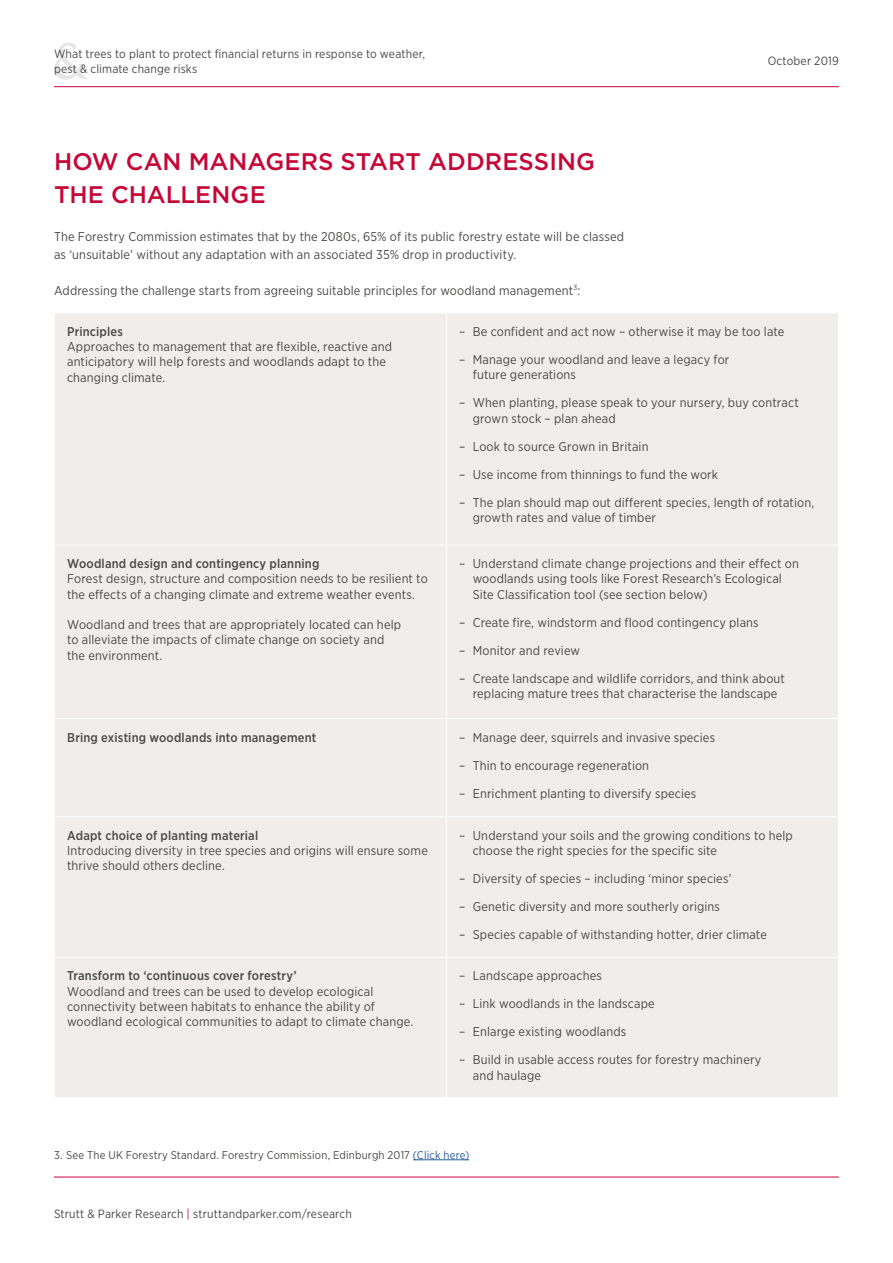
<style>
.page{position:relative;width:893px;height:1263px;background:#fff}
.page>*{position:absolute;margin:0;border:0;box-sizing:border-box;transform-origin:0 0}
.t1{font:500 24px/33px "Gotham";color:#c50637}
.t2{font:12.75px/15.3px "Gotham Narrow";letter-spacing:.01em;color:#4a4a49}
.t3{font:500 12.75px "Gotham Narrow";letter-spacing:.015em;color:#4a4a49}
.t4{font:12px/14.4px "Gotham Narrow";letter-spacing:.015em;color:#4a4a49}
.t5{font:11.25px "Gotham Narrow";letter-spacing:.015em;color:#4a4a49}
.s1{color:#275b9b}
.s2{color:#c50637}
</style>
<div class="page">
<svg style="left:54px;top:42px;width:34px;height:38px"></svg>
<hr style="left:54px;top:86px;width:785px;height:1px;background:#c50637">
<hr style="left:54px;top:1177px;width:785px;height:1px;background:#c50637">
<div style="left:55px;top:314px;width:783px;height:783px;background:#f0edea"></div>
<hr style="left:446px;top:313px;width:1px;height:232px;background:#fff">
<hr style="left:54px;top:545px;width:392px;height:1px;background:#fff">
<hr style="left:446px;top:545px;width:393px;height:1px;background:#fff">
<hr style="left:446px;top:545px;width:1px;height:173px;background:#fff">
<hr style="left:54px;top:718px;width:392px;height:1px;background:#fff">
<hr style="left:446px;top:718px;width:393px;height:1px;background:#fff">
<hr style="left:446px;top:719px;width:1px;height:97px;background:#fff">
<hr style="left:54px;top:816px;width:392px;height:1px;background:#fff">
<hr style="left:446px;top:816px;width:393px;height:1px;background:#fff">
<hr style="left:446px;top:817px;width:1px;height:140px;background:#fff">
<hr style="left:54px;top:957px;width:392px;height:1px;background:#fff">
<hr style="left:446px;top:957px;width:393px;height:1px;background:#fff">
<hr style="left:446px;top:958px;width:1px;height:139px;background:#fff">
<hr style="left:413px;top:1159px;width:56px;height:1px;background:#275b9b">
<p class="t4" style="left:54px;top:47px;width:373px">What trees to plant to protect financial returns in response to weather, pest &amp; climate change risks</p>
<h1 class="t1" style="left:54px;top:144px;width:542px">HOW CAN MANAGERS START ADDRESSING<br>THE CHALLENGE</h1>
<p class="t2" style="left:54px;top:227px;width:571px;line-height:18px">The Forestry Commission estimates that by the 2080s, 65% of its public forestry estate will be classed as ‘unsuitable’ without any adaptation with an associated 35% drop in productivity.</p>
<p class="t2" style="left:54px;top:282px;width:528px">Addressing the challenge starts from agreeing suitable principles for woodland management<sup>3</sup>:</p>
<p class="t4" style="left:768px;top:53px;width:73px">October 2019</p>
<p class="t3" style="left:67px;top:323px;width:57px">Principles</p>
<p class="t2" style="left:67px;top:339px;width:326px">Approaches to management that are flexible, reactive and anticipatory will help forests and woodlands adapt to the changing climate.</p>
<p class="t3" style="left:67px;top:555px;width:254px">Woodland design and contingency planning</p>
<p class="t2" style="left:67px;top:571px;width:362px">Forest design, structure and composition needs to be resilient to the effects of a changing climate and extreme weather events.</p>
<p class="t2" style="left:67px;top:617px;width:335px">Woodland and trees that are appropriately located can help to alleviate the impacts of climate change on society and the environment.</p>
<p class="t2" style="left:459px;top:323px;width:327px">– Be confident and act now – otherwise it may be too late</p>
<p class="t2" style="left:473px;top:352px;width:258px;text-indent:-14px">– Manage your woodland and leave a legacy for future generations</p>
<p class="t2" style="left:473px;top:395px;width:328px;text-indent:-14px">– When planting, please speak to your nursery, buy contract grown stock – plan ahead</p>
<p class="t2" style="left:459px;top:438px;width:191px">– Look to source Grown in Britain</p>
<p class="t2" style="left:459px;top:466px;width:260px">– Use income from thinnings to fund the work</p>
<p class="t2" style="left:473px;top:494px;width:343px;text-indent:-14px">– The plan should map out different species, length of rotation, growth rates and value of timber</p>
<p class="t2" style="left:473px;top:555px;width:328px;text-indent:-14px">– Understand climate change projections and their effect on woodlands using tools like Forest Research’s Ecological<br>Site Classification tool (see section below)</p>
<p class="t2" style="left:459px;top:614px;width:301px">– Create fire, windstorm and flood contingency plans</p>
<p class="t2" style="left:459px;top:642px;width:122px">– Monitor and review</p>
<p class="t2" style="left:459px;top:670px;width:327px;text-align:center">– Create landscape and wildlife corridors, and think about replacing mature trees that characterise the landscape</p>
<p class="t3" style="left:67px;top:729px;width:251px">Bring existing woodlands into management</p>
<p class="t2" style="left:459px;top:729px;width:257px">– Manage deer, squirrels and invasive species</p>
<p class="t2" style="left:459px;top:757px;width:191px">– Thin to encourage regeneration</p>
<p class="t2" style="left:459px;top:785px;width:239px">– Enrichment planting to diversify species</p>
<p class="t3" style="left:67px;top:827px;width:193px">Adapt choice of planting material</p>
<p class="t2" style="left:67px;top:842px;width:362px">Introducing diversity in tree species and origins will ensure some thrive should others decline.</p>
<p class="t2" style="left:473px;top:827px;width:322px;text-indent:-14px">– Understand your soils and the growing conditions to help choose the right species for the specific site</p>
<p class="t2" style="left:459px;top:870px;width:274px">– Diversity of species – including ‘minor species’</p>
<p class="t2" style="left:459px;top:899px;width:262px">– Genetic diversity and more southerly origins</p>
<p class="t2" style="left:459px;top:927px;width:309px">– Species capable of withstanding hotter, drier climate</p>
<p class="t3" style="left:67px;top:968px;width:231px">Transform to ‘continuous cover forestry’</p>
<p class="t2" style="left:67px;top:983px;width:348px">Woodland and trees can be used to develop ecological connectivity between habitats to enhance the ability of woodland ecological communities to adapt to climate change.</p>
<p class="t2" style="left:459px;top:968px;width:144px">– Landscape approaches</p>
<p class="t2" style="left:459px;top:996px;width:197px">– Link woodlands in the landscape</p>
<p class="t2" style="left:459px;top:1024px;width:169px">– Enlarge existing woodlands</p>
<p class="t2" style="left:473px;top:1052px;width:290px;text-indent:-14px">– Build in usable access routes for forestry machinery and haulage</p>
<p class="t5" style="left:54px;top:1148px;width:417px">3. See The UK Forestry Standard. Forestry Commission, Edinburgh 2017 <span class="s1">(Click here)</span></p>
<p class="t4" style="left:54px;top:1206px;width:299px">Strutt &amp; Parker Research <span class="s2">|</span> struttandparker.com/research</p>
</div>
